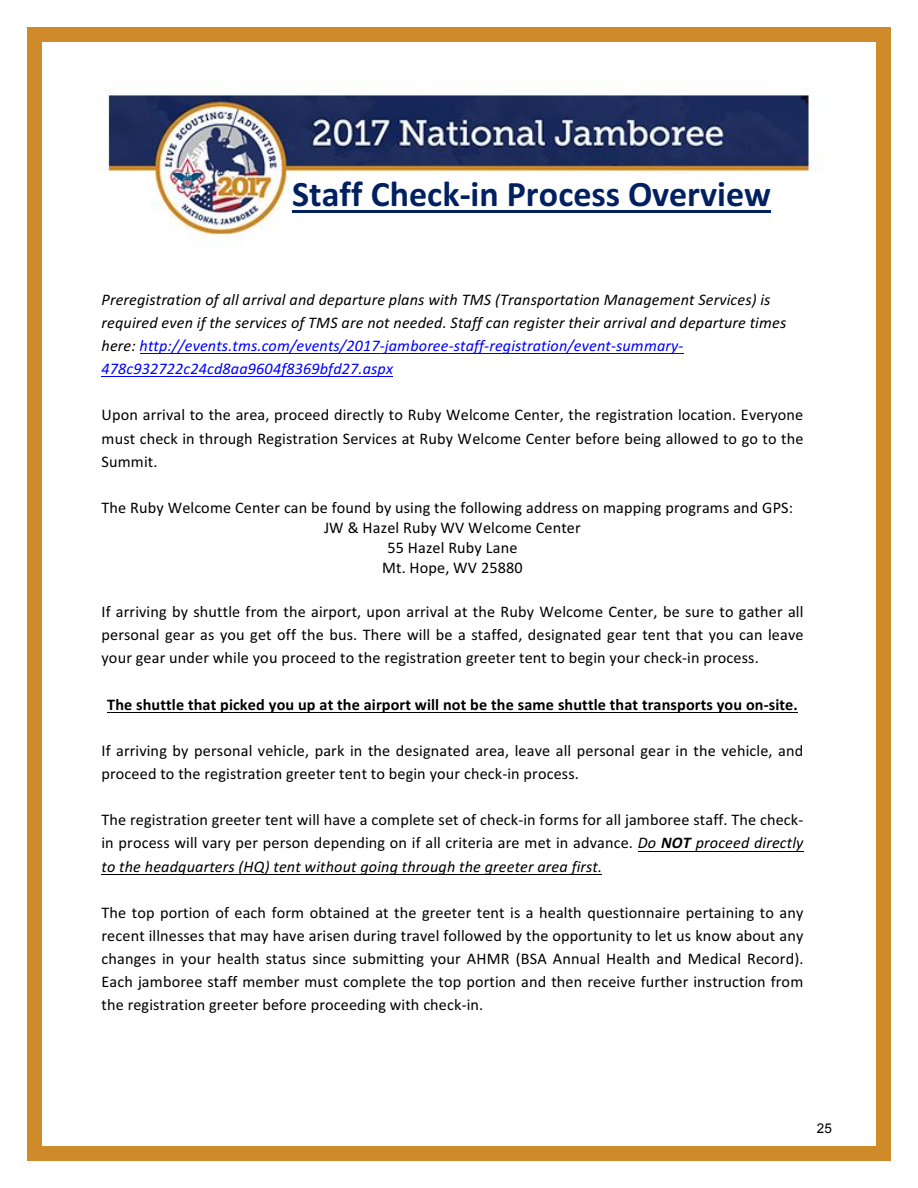
<style>
.page{position:relative;width:918px;height:1188px;background:#fff}
.page>*{position:absolute;margin:0;border:0;box-sizing:border-box;transform-origin:0 0}
.t1{font:700 36px "Calibri";color:#002060}
.t2{font:16.2px/23.1px "Calibri";letter-spacing:.01em;color:#000;text-align:justify}
.t3{font:italic 16.2px/23.1px "Calibri";letter-spacing:.01em;color:#000}
.t4{font:700 16.2px "Calibri";letter-spacing:.01em;color:#000}
.t5{font:13.5px "Arial";color:#000}
.s1{color:#00f}
.s2{font-style:italic}
.s3{font-weight:700;font-style:italic}
</style>
<div class="page">
<div style="left:27px;top:27px;width:864px;height:1134px;border:15px solid #cf8b2a"></div>
<hr style="left:140px;top:354px;width:544px;height:1px;background:#00f">
<hr style="left:102px;top:377px;width:291px;height:1px;background:#00f">
<hr style="left:107px;top:712px;width:691px;height:1px;background:#000">
<hr style="left:638px;top:851px;width:166px;height:1px;background:#000">
<hr style="left:102px;top:874px;width:500px;height:1px;background:#000">
<img style="left:96px;top:91px;width:727px;height:157px">
<img style="left:256px;top:172px;width:552px;height:61px">
<hr style="left:292px;top:211px;width:479px;height:2px;background:#002060">
<h1 class="t1" style="left:292px;top:169px;width:480px">Staff Check-in Process Overview</h1>
<p class="t3" style="left:102px;top:287px;width:686px">Preregistration of all arrival and departure plans with TMS (Transportation Management Services) is required even if the services of TMS are not needed. Staff can register their arrival and departure times here: <span class="s1">http://events.tms.com/events/2017-jamboree-staff-registration/event-summary-478c932722c24cd8aa9604f8369bfd27.aspx</span></p>
<p class="t2" style="left:102px;top:403px;width:703px">Upon arrival to the area, proceed directly to Ruby Welcome Center, the registration location. Everyone must check in through Registration Services at Ruby Welcome Center before being allowed to go to the Summit.</p>
<p class="t2" style="left:102px;top:495px;width:693px">The Ruby Welcome Center can be found by using the following address on mapping programs and GPS:</p>
<p class="t2" style="left:324px;top:515px;width:258px">JW &amp; Hazel Ruby WV Welcome Center</p>
<p class="t2" style="left:387px;top:536px;width:131px">55 Hazel Ruby Lane</p>
<p class="t2" style="left:382px;top:556px;width:142px">Mt. Hope, WV 25880</p>
<p class="t2" style="left:102px;top:599px;width:704px">If arriving by shuttle from the airport, upon arrival at the Ruby Welcome Center, be sure to gather all personal gear as you get off the bus. There will be a staffed, designated gear tent that you can leave your gear under while you proceed to the registration greeter tent to begin your check-in process.</p>
<p class="t4" style="left:107px;top:693px;width:692px">The shuttle that picked you up at the airport will not be the same shuttle that transports you on-site.</p>
<p class="t2" style="left:102px;top:738px;width:703px">If arriving by personal vehicle, park in the designated area, leave all personal gear in the vehicle, and proceed to the registration greeter tent to begin your check-in process.</p>
<p class="t2" style="left:102px;top:808px;width:703px">The registration greeter tent will have a complete set of check-in forms for all jamboree staff. The check&shy;in process will vary per person depending on if all criteria are met in advance. <span class="s2">Do</span> <span class="s3">NOT</span> <span class="s2">proceed directly to the headquarters (HQ) tent without going through the greeter area first.</span></p>
<p class="t2" style="left:102px;top:901px;width:704px">The top portion of each form obtained at the greeter tent is a health questionnaire pertaining to any recent illnesses that may have arisen during travel followed by the opportunity to let us know about any changes in your health status since submitting your AHMR (BSA Annual Health and Medical Record).<br>Each jamboree staff member must complete the top portion and then receive further instruction from the registration greeter before proceeding with check-in.</p>
<p class="t5" style="left:817px;top:1119px;width:17px">25</p>
</div>
